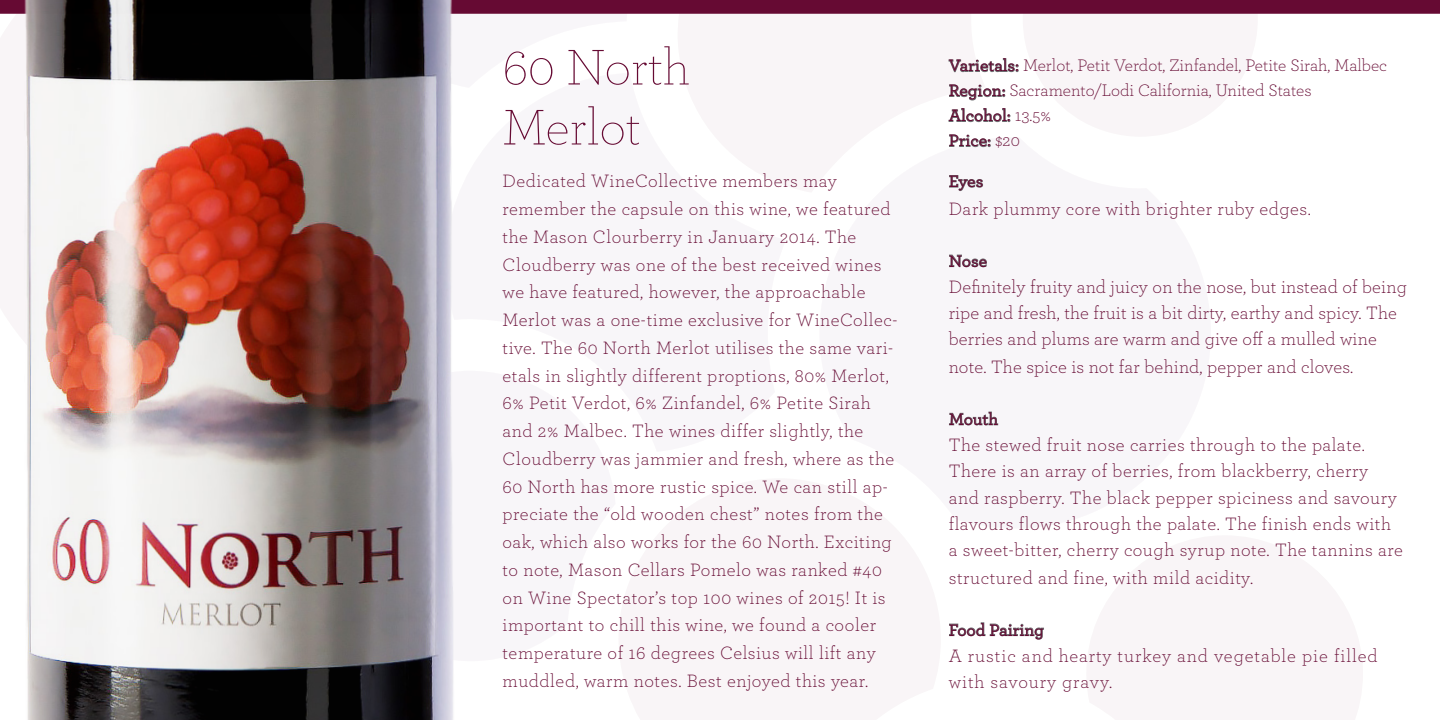
<style>
.page{position:relative;width:1440px;height:720px;background:#fff}
.page>*{position:absolute;margin:0;border:0;box-sizing:border-box;transform-origin:0 0}
.Varietal{font:200 52.5px "Archer";color:#660a33}
.t1{font:300 18.75px/27.8px "Archer";letter-spacing:.03em;color:#660a33}
.t2{font:300 18.75px/26.8px "Archer";letter-spacing:.01em;color:#660a33}
.t3{font:300 18.75px/26.2px "Archer";letter-spacing:.05em;color:#660a33}
.Product_Stats{font:300 17.5px "Archer";color:#660a33}
.Product_Stats-2{font:500 17.5px "Archer";color:#660a33}
.s1{font-weight:500}
.s2{font-weight:300}
</style>
<div class="page">
<div style="left:0;top:0;width:1440px;height:14px;background:#660a33"></div>
<svg style="left:948px;top:13px;width:310px;height:134px"></svg>
<svg style="left:949px;top:175px;width:34px;height:16px"></svg>
<svg style="left:949px;top:254px;width:38px;height:14px"></svg>
<svg style="left:949px;top:411px;width:49px;height:15px"></svg>
<svg style="left:949px;top:622px;width:95px;height:18px"></svg>
<img style="left:0;top:0;width:500px;height:720px">
<p class="Varietal" style="left:502px;top:34px;width:189px">60 North</p>
<p class="Varietal" style="left:502px;top:94px;width:140px">Merlot</p>
<p class="t1" style="left:502px;top:167px;width:396px">Dedicated WineCollective members may remember the capsule on this wine, we featured the Mason Clourberry in January 2014. The Cloudberry was one of the best received wines we have featured, however, the approachable Merlot was a one-time exclusive for WineCollec&shy;tive. The 60 North Merlot utilises the same vari&shy;etals in slightly different proptions, 80% Merlot, 6% Petit Verdot, 6% Zinfandel, 6% Petite Sirah and 2% Malbec. The wines differ slightly, the Cloudberry was jammier and fresh, where as the 60 North has more rustic spice. We can still ap&shy;preciate the “old wooden chest” notes from the oak, which also works for the 60 North. Exciting to note, Mason Cellars Pomelo was ranked #40 on Wine Spectator’s top 100 wines of 2015! It is important to chill this wine, we found a cooler temperature of 16 degrees Celsius will lift any muddled, warm notes. Best enjoyed this year.</p>
<p class="Product_Stats" style="left:949px;top:54px;width:440px"><span class="s1">Varietals:</span> Merlot, Petit Verdot, Zinfandel, Petite Sirah, Malbec</p>
<p class="Product_Stats" style="left:949px;top:79px;width:364px"><span class="s1">Region:</span> Sacramento/Lodi California, United States</p>
<p class="Product_Stats-2" style="left:949px;top:103px;width:104px">Alcohol: <span class="s2">13.5%</span></p>
<p class="Product_Stats-2" style="left:949px;top:128px;width:73px">Price: <span class="s2">$20</span></p>
<p class="Product_Stats-2" style="left:949px;top:169px;width:36px">Eyes</p>
<p class="t1" style="left:949px;top:194px;width:364px">Dark plummy core with brighter ruby edges.</p>
<p class="Product_Stats-2" style="left:949px;top:248px;width:40px">Nose</p>
<p class="t2" style="left:949px;top:272px;width:460px">Definitely fruity and juicy on the nose, but instead of being ripe and fresh, the fruit is a bit dirty, earthy and spicy. The berries and plums are warm and give off a mulled wine note. The spice is not far behind, pepper and cloves.</p>
<p class="Product_Stats-2" style="left:949px;top:406px;width:51px">Mouth</p>
<p class="t1" style="left:949px;top:431px;width:456px;line-height:26.5px">The stewed fruit nose carries through to the palate.<br>There is an array of berries, from blackberry, cherry<br>and raspberry. The black pepper spiciness and savoury flavours flows through the palate. The finish ends with a sweet-bitter, cherry cough syrup note. The tannins are structured and fine, with mild acidity.</p>
<p class="Product_Stats-2" style="left:949px;top:617px;width:97px">Food Pairing</p>
<p class="t3" style="left:949px;top:642px;width:430px">A rustic and hearty turkey and vegetable pie filled with savoury gravy.</p>
</div>
